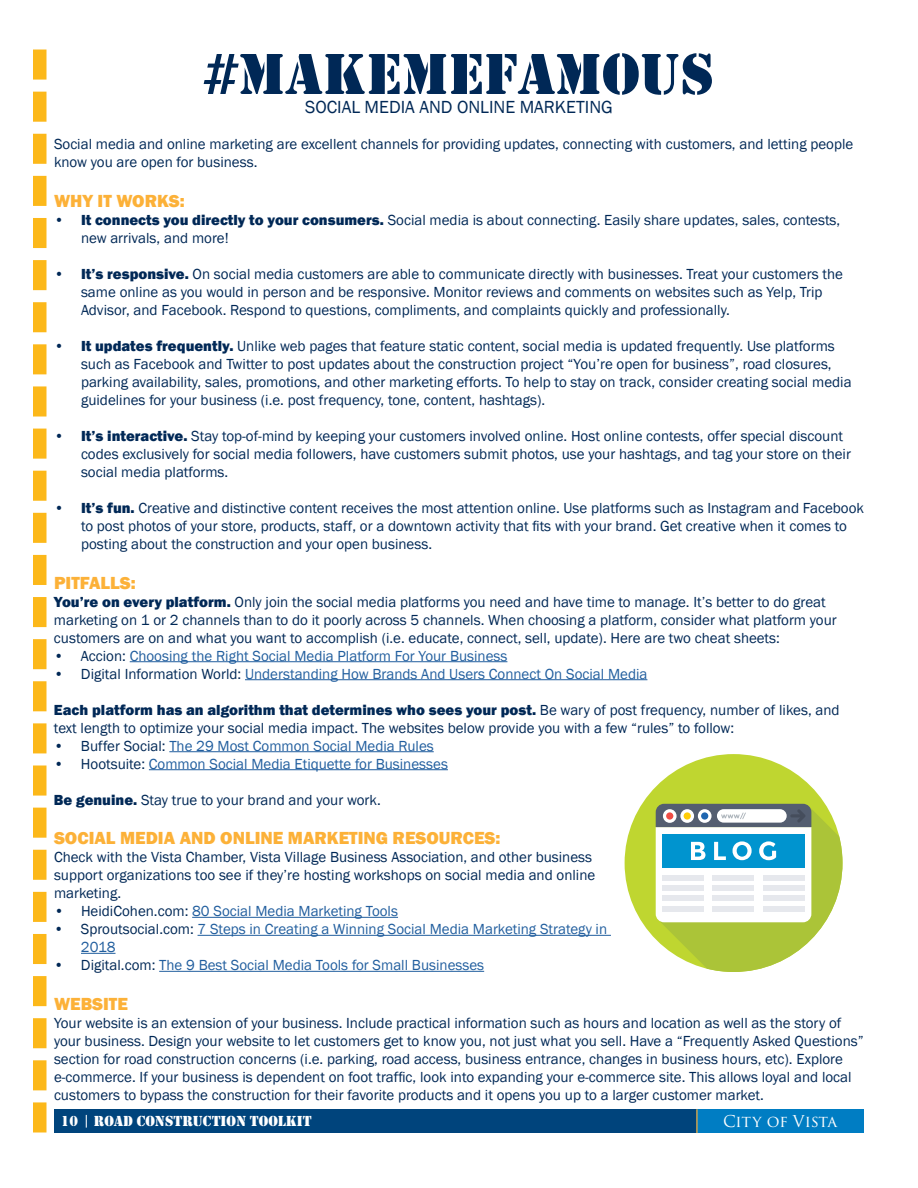
<style>
.page{position:relative;width:918px;height:1188px;background:#fff}
.page>*{position:absolute;margin:0;border:0;box-sizing:border-box;transform-origin:0 0}
.t1{font:60px "Stencil";color:#002856}
.t2{font:800 18px "Franklin Gothic";color:#fcb138}
.t3{font:18px "Franklin Gothic";color:#002856}
.t4{font:15.9px "Trajan Pro 3";letter-spacing:-.015em;color:#fff}
.t5{font:15px/18px "Franklin Gothic";color:#002856}
.t6{font:15px/18px "Franklin Gothic";color:#215e9e}
.t7{font:15px "Stencil";color:#fff}
.s1{font-weight:800}
.s2{color:#002856}
.s3{font-family:"Franklin Gothic"}
</style>
<div class="page">
<div style="left:54px;top:1109px;width:642px;height:24px;background:#00447c"></div>
<div style="left:697px;top:1109px;width:167px;height:24px;background:#007dc3"></div>
<hr style="left:696px;top:1109px;width:2px;height:24px;background:#e4ab48">
<svg style="left:33px;top:50px;width:13px;height:1082px"></svg>
<hr style="left:130px;top:661px;width:377px;height:1px;background:#215e9e">
<hr style="left:245px;top:679px;width:402px;height:1px;background:#215e9e">
<hr style="left:169px;top:751px;width:265px;height:1px;background:#215e9e">
<hr style="left:149px;top:769px;width:299px;height:1px;background:#215e9e">
<hr style="left:192px;top:917px;width:206px;height:1px;background:#215e9e">
<hr style="left:198px;top:935px;width:413px;height:1px;background:#215e9e">
<hr style="left:81px;top:953px;width:35px;height:1px;background:#215e9e">
<hr style="left:159px;top:971px;width:325px;height:1px;background:#215e9e">
<div style="left:625px;top:754px;width:218px;height:218px;background:#bfd630;border-radius:50%"></div>
<svg style="left:656px;top:804px;width:187px;height:168px"></svg>
<div style="left:662px;top:875px;width:42px;height:5px;background:#e6e8ed"></div>
<div style="left:713px;top:875px;width:41px;height:5px;background:#e6e8ed"></div>
<div style="left:763px;top:875px;width:42px;height:5px;background:#e6e8ed"></div>
<div style="left:662px;top:885px;width:42px;height:6px;background:#e6e8ed"></div>
<div style="left:713px;top:885px;width:41px;height:6px;background:#e6e8ed"></div>
<div style="left:763px;top:885px;width:42px;height:6px;background:#e6e8ed"></div>
<div style="left:662px;top:896px;width:42px;height:5px;background:#e6e8ed"></div>
<div style="left:713px;top:896px;width:41px;height:5px;background:#e6e8ed"></div>
<div style="left:763px;top:896px;width:42px;height:5px;background:#e6e8ed"></div>
<div style="left:662px;top:906px;width:42px;height:6px;background:#e6e8ed"></div>
<div style="left:713px;top:906px;width:41px;height:6px;background:#e6e8ed"></div>
<div style="left:763px;top:906px;width:42px;height:6px;background:#e6e8ed"></div>
<h1 class="t1" style="left:204px;top:39px;width:512px">#MAKEMEFAMOUS</h1>
<p class="t3" style="left:305px;top:96px;width:309px">SOCIAL MEDIA AND ONLINE MARKETING</p>
<p class="t5" style="left:54px;top:136px;width:801px">Social media and online marketing are excellent channels for providing updates, connecting with customers, and letting people know you are open for business.</p>
<p class="t2" style="left:54px;top:189px;width:132px">WHY IT WORKS:</p>
<p class="t5" style="left:81px;top:211px;width:761px;text-indent:-27px"><span class="s1">• It connects you directly to your consumers.</span> Social media is about connecting. Easily share updates, sales, contests, new arrivals, and more!</p>
<p class="t5" style="left:81px;top:265px;width:763px;text-indent:-27px"><span class="s1">• It’s responsive.</span> On social media customers are able to communicate directly with businesses. Treat your customers the same online as you would in person and be responsive. Monitor reviews and comments on websites such as Yelp, Trip<br>Advisor, and Facebook. Respond to questions, compliments, and complaints quickly and professionally.</p>
<p class="t5" style="left:81px;top:337px;width:772px;text-indent:-27px"><span class="s1">• It updates frequently.</span> Unlike web pages that feature static content, social media is updated frequently. Use platforms such as Facebook and Twitter to post updates about the construction project “You’re open for business”, road closures, parking availability, sales, promotions, and other marketing efforts. To help to stay on track, consider creating social media guidelines for your business (i.e. post frequency, tone, content, hashtags).</p>
<p class="t5" style="left:81px;top:427px;width:771px;text-indent:-27px"><span class="s1">• It’s interactive.</span> Stay top-of-mind by keeping your customers involved online. Host online contests, offer special discount codes exclusively for social media followers, have customers submit photos, use your hashtags, and tag your store on their social media platforms.</p>
<p class="t5" style="left:81px;top:499px;width:785px;text-indent:-27px"><span class="s1">• It’s fun.</span> Creative and distinctive content receives the most attention online. Use platforms such as Instagram and Facebook to post photos of your store, products, staff, or a downtown activity that fits with your brand. Get creative when it comes to posting about the construction and your open business.</p>
<p class="t2" style="left:54px;top:571px;width:83px">PITFALLS:</p>
<p class="t5" style="left:54px;top:593px;width:784px"><span class="s1">You’re on every platform.</span> Only join the social media platforms you need and have time to manage. It’s better to do great marketing on 1 or 2 channels than to do it poorly across 5 channels. When choosing a platform, consider what platform your customers are on and what you want to accomplish (i.e. educate, connect, sell, update). Here are two cheat sheets:</p>
<p class="t6" style="left:54px;top:647px;width:455px"><span class="s2">• Accion:</span> Choosing the Right Social Media Platform For Your Business</p>
<p class="t6" style="left:54px;top:665px;width:595px"><span class="s2">• Digital Information World:</span> Understanding How Brands And Users Connect On Social Media</p>
<p class="t5" style="left:54px;top:701px;width:787px"><span class="s1">Each platform has an algorithm that determines who sees your post.</span> Be wary of post frequency, number of likes, and text length to optimize your social media impact. The websites below provide you with a few “rules” to follow:</p>
<p class="t6" style="left:54px;top:737px;width:381px"><span class="s2">• Buffer Social:</span> The 29 Most Common Social Media Rules</p>
<p class="t6" style="left:54px;top:755px;width:395px"><span class="s2">• Hootsuite:</span> Common Social Media Etiquette for Businesses</p>
<p class="t5" style="left:54px;top:791px;width:328px"><span class="s1">Be genuine.</span> Stay true to your brand and your work.</p>
<p class="t2" style="left:54px;top:827px;width:448px">SOCIAL MEDIA AND ONLINE MARKETING RESOURCES:</p>
<p class="t5" style="left:54px;top:849px;width:543px">Check with the Vista Chamber, Vista Village Business Association, and other business support organizations too see if they’re hosting workshops on social media and online marketing.</p>
<p class="t6" style="left:54px;top:903px;width:346px"><span class="s2">• HeidiCohen.com:</span> 80 Social Media Marketing Tools</p>
<p class="t6" style="left:81px;top:921px;width:528px;text-indent:-27px"><span class="s2">• Sproutsocial.com:</span> 7 Steps in Creating a Winning Social Media Marketing Strategy in<br>2018</p>
<p class="t6" style="left:54px;top:957px;width:432px"><span class="s2">• Digital.com:</span> The 9 Best Social Media Tools for Small Businesses</p>
<p class="t2" style="left:54px;top:992px;width:75px">WEBSITE</p>
<p class="t5" style="left:54px;top:1014px;width:811px">Your website is an extension of your business. Include practical information such as hours and location as well as the story of your business. Design your website to let customers get to know you, not just what you sell. Have a “Frequently Asked Questions” section for road construction concerns (i.e. parking, road access, business entrance, changes in business hours, etc). Explore e-commerce. If your business is dependent on foot traffic, look into expanding your e-commerce site. This allows loyal and local customers to bypass the construction for their favorite products and it opens you up to a larger customer market.</p>
<p class="t7" style="left:61px;top:1112px;width:252px">10 <span class="s3">|</span> ROAD CONSTRUCTION TOOLKIT</p>
<p class="t4" style="left:723px;top:1111px;width:116px">City of Vista</p>
</div>
